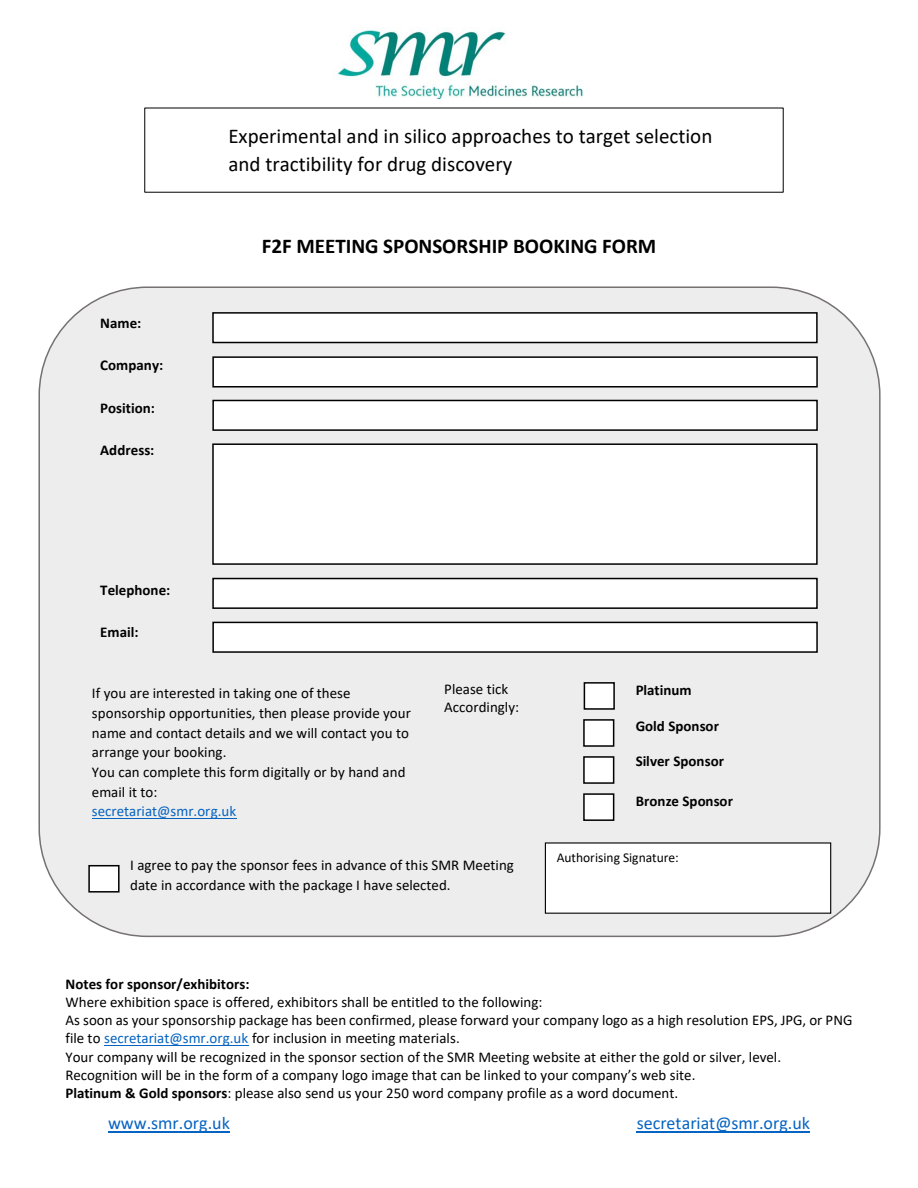
<style>
.page{position:relative;width:918px;height:1188px;background:#fff}
.page>*{position:absolute;margin:0;border:0;box-sizing:border-box;transform-origin:0 0}
.t1{font:21px/28.2px "Calibri";color:#000}
.t2{font:700 21px "Calibri";color:#000}
.t3{font:18px "Calibri";color:#0563c1}
.t4{font:15px/19.8px "Calibri";color:#000}
.t5{font:700 15px "Calibri";color:#000}
.t6{font:13.5px "Calibri";color:#000}
.s1{color:#0563c1}
.s2{font-weight:700}
</style>
<div class="page">
<hr style="left:108px;top:1131px;width:122px;height:2px;background:#0563c1">
<hr style="left:637px;top:1131px;width:173px;height:2px;background:#0563c1">
<img style="left:337px;top:28px;width:247px;height:71px">
<div style="left:39px;top:287px;width:841px;height:649px;background:#ededed;border-radius:108px"></div>
<hr style="left:104px;top:1045px;width:145px;height:1px;background:#0563c1">
<hr style="left:92px;top:818px;width:144px;height:1px;background:#0563c1">
<div style="left:213px;top:313px;width:604px;height:30px;background:#fff"></div>
<div style="left:212px;top:312px;width:606px;height:31px;border:2px solid #000"></div>
<div style="left:584px;top:683px;width:30px;height:26px;background:#fff"></div>
<div style="left:584px;top:682px;width:31px;height:28px;border:2px solid #000"></div>
<div style="left:584px;top:757px;width:30px;height:26px;background:#fff"></div>
<div style="left:583px;top:756px;width:31px;height:28px;border:2px solid #000"></div>
<div style="left:89px;top:866px;width:30px;height:26px;background:#fff"></div>
<div style="left:88px;top:865px;width:32px;height:28px;border:2px solid #000"></div>
<div style="left:545px;top:843px;width:286px;height:70px;background:#fff"></div>
<div style="left:584px;top:720px;width:30px;height:26px;background:#fff"></div>
<div style="left:583px;top:719px;width:31px;height:28px;border:2px solid #000"></div>
<div style="left:584px;top:794px;width:30px;height:26px;background:#fff"></div>
<div style="left:583px;top:793px;width:31px;height:28px;border:2px solid #000"></div>
<div style="left:213px;top:357px;width:604px;height:30px;background:#fff"></div>
<div style="left:212px;top:356px;width:606px;height:32px;border:2px solid #000"></div>
<div style="left:213px;top:400px;width:604px;height:30px;background:#fff"></div>
<div style="left:212px;top:400px;width:606px;height:31px;border:2px solid #000"></div>
<div style="left:213px;top:444px;width:604px;height:120px;background:#fff"></div>
<div style="left:212px;top:443px;width:606px;height:122px;border:2px solid #000"></div>
<div style="left:213px;top:579px;width:604px;height:29px;background:#fff"></div>
<div style="left:212px;top:578px;width:606px;height:31px;border:2px solid #000"></div>
<div style="left:213px;top:622px;width:604px;height:30px;background:#fff"></div>
<div style="left:212px;top:622px;width:606px;height:31px;border:2px solid #000"></div>
<p class="t1" style="left:228px;top:123px;width:486px">Experimental and in silico approaches to target selection and tractibility for drug discovery</p>
<p class="t5" style="left:100px;top:317px;width:43px">Name:</p>
<p class="t5" style="left:100px;top:359px;width:64px">Company:</p>
<p class="t5" style="left:100px;top:401px;width:56px">Position:</p>
<p class="t5" style="left:100px;top:443px;width:56px">Address:</p>
<p class="t5" style="left:100px;top:583px;width:72px">Telephone:</p>
<p class="t5" style="left:100px;top:626px;width:40px">Email:</p>
<p class="t2" style="left:262px;top:237px;width:396px">F2F MEETING SPONSORSHIP BOOKING FORM</p>
<p class="t4" style="left:92px;top:684px;width:321px">If you are interested in taking one of these sponsorship opportunities, then please provide your name and contact details and we will contact you to arrange your booking.<br>You can complete this form digitally or by hand and email it to:<br><span class="s1">secretariat@smr.org.uk</span></p>
<p class="t4" style="left:444px;top:680px;width:66px">Please tick</p>
<p class="t4" style="left:444px;top:698px;width:76px">Accordingly:</p>
<p class="t4" style="left:130px;top:857px;width:385px">I agree to pay the sponsor fees in advance of this SMR Meeting date in accordance with the package I have selected.</p>
<p class="t5" style="left:636px;top:684px;width:58px">Platinum</p>
<p class="t5" style="left:636px;top:719px;width:85px">Gold Sponsor</p>
<p class="t5" style="left:636px;top:755px;width:90px">Silver Sponsor</p>
<p class="t5" style="left:636px;top:795px;width:99px">Bronze Sponsor</p>
<p class="t6" style="left:557px;top:852px;width:123px">Authorising Signature:</p>
<p class="t5" style="left:66px;top:977px;width:186px">Notes for sponsor/exhibitors:</p>
<p class="t4" style="left:66px;top:993px;width:478px">Where exhibition space is offered, exhibitors shall be entitled to the following:</p>
<p class="t4" style="left:66px;top:1012px;width:788px;line-height:18.3px">As soon as your sponsorship package has been confirmed, please forward your company logo as a high resolution EPS, JPG, or PNG file to <span class="s1">secretariat@smr.org.uk</span> for inclusion in meeting materials.</p>
<p class="t4" style="left:66px;top:1048px;width:717px">Your company will be recognized in the sponsor section of the SMR Meeting website at either the gold or silver, level.</p>
<p class="t4" style="left:66px;top:1066px;width:632px">Recognition will be in the form of a company logo image that can be linked to your company’s web site.</p>
<p class="t4" style="left:66px;top:1085px;width:614px"><span class="s2">Platinum &amp; Gold sponsors</span>: please also send us your 250 word company profile as a word document.</p>
<p class="t3" style="left:108px;top:1116px;width:123px">www.smr.org.uk</p>
<p class="t3" style="left:637px;top:1116px;width:175px">secretariat@smr.org.uk</p>
</div>
